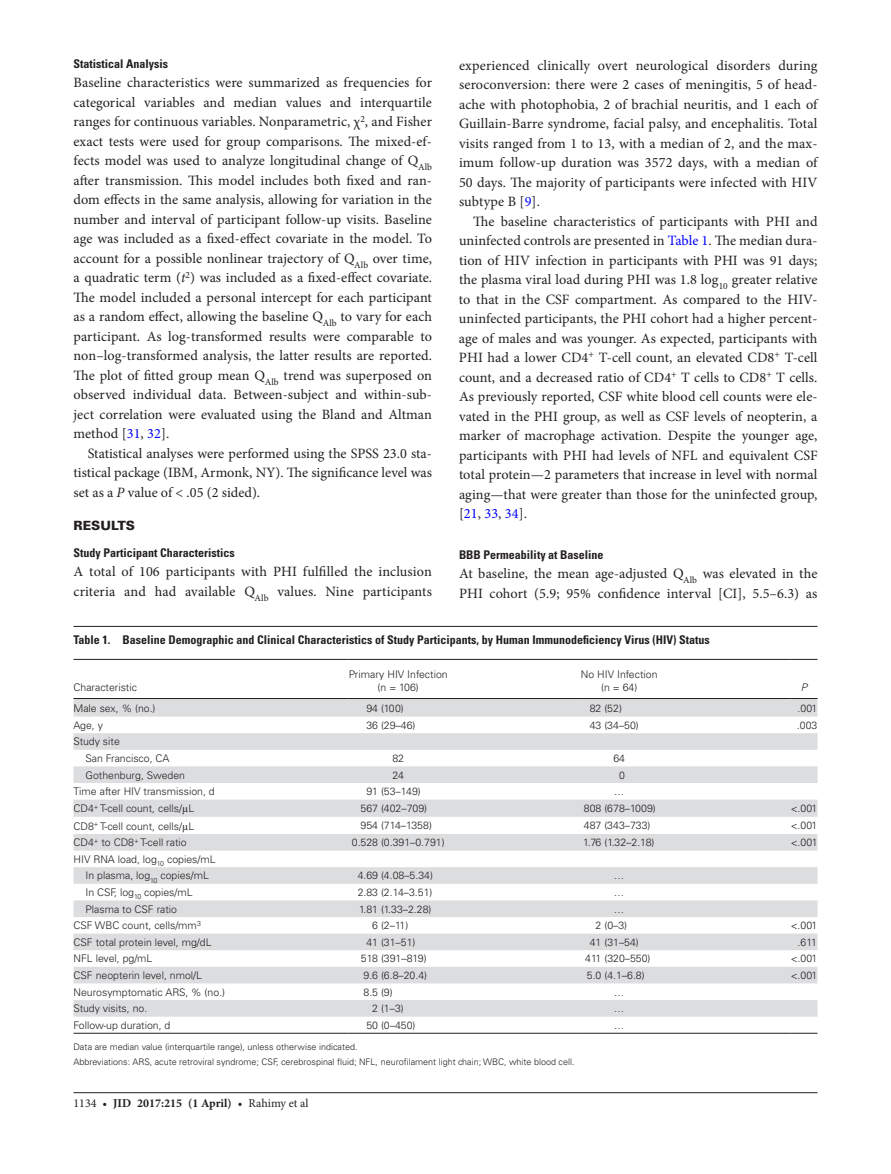
<style>
.page{position:relative;width:891px;height:1174px;background:#fff}
.page>*{position:absolute;margin:0;border:0;box-sizing:border-box;transform-origin:0 0}
.t1{font:14.25px/19.5px "Minion Pro";letter-spacing:.005em;color:#231f20;text-align:justify}
.t2{font:900 12.75px "Univers LT Std";color:#231f20}
.t3{font:700 condensed 12px "Univers LT Std";color:#231f20}
.t4{font:700 12px "Minion Pro";color:#231f20}
.t5{font:300 10.5px/13.5px "Univers LT Std";color:#231f20;text-align:center}
.t6{font:italic 300 10.5px "Univers LT Std";color:#231f20}
.t7{font:300 9px/15px "Univers LT Std";color:#231f20}
.s1{font-style:italic}
.s2{color:#00f}
.s3{font-family:"Gandhari Unicode";font-weight:400}
.s4{font-weight:400}
</style>
<div class="page">
<hr style="left:73px;top:1092px;width:744px;height:1px;background:#231f20">
<hr style="left:73px;top:626px;width:744px;height:1px;background:#231f20">
<svg style="left:73px;top:699px;width:745px;height:318px;fill:#e1e2e4"></svg>
<hr style="left:73px;top:659px;width:276px;height:1px;background:#231f20">
<hr style="left:73px;top:698px;width:276px;height:1px;background:#231f20">
<hr style="left:349px;top:659px;width:232px;height:1px;background:#231f20">
<hr style="left:349px;top:698px;width:232px;height:1px;background:#231f20">
<hr style="left:581px;top:659px;width:210px;height:1px;background:#231f20">
<hr style="left:581px;top:698px;width:210px;height:1px;background:#231f20">
<svg style="left:791px;top:659px;width:27px;height:1px"></svg>
<svg style="left:791px;top:698px;width:27px;height:1px"></svg>
<hr style="left:74px;top:1033px;width:275px;height:1px;background:#231f20">
<hr style="left:349px;top:1033px;width:232px;height:1px;background:#231f20">
<hr style="left:581px;top:1033px;width:210px;height:1px;background:#231f20">
<svg style="left:791px;top:1033px;width:27px;height:1px"></svg>
<p class="t3" style="left:73px;top:56px;width:96px">Statistical Analysis</p>
<p class="t1" style="left:73px;top:73px;width:360px">Baseline characteristics were summarized as frequencies for categorical variables and median values and interquartile ranges for continuous variables. Nonparametric, χ<sup>2</sup>, and Fisher exact tests were used for group comparisons. The mixed-ef&shy;fects model was used to analyze longitudinal change of Q<sub>Alb </sub>after transmission. This model includes both fixed and ran&shy;dom effects in the same analysis, allowing for variation in the number and interval of participant follow-up visits. Baseline age was included as a fixed-effect covariate in the model. To account for a possible nonlinear trajectory of Q<sub>Alb</sub> over time, a quadratic term (<span class="s1">t</span><sup>2</sup>) was included as a fixed-effect covariate.<br>The model included a personal intercept for each participant as a random effect, allowing the baseline Q<sub>Alb</sub> to vary for each participant. As log-transformed results were comparable to non–log-transformed analysis, the latter results are reported.<br>The plot of fitted group mean Q<sub>Alb</sub> trend was superposed on observed individual data. Between-subject and within-sub&shy;ject correlation were evaluated using the Bland and Altman method [<span class="s2">31</span>, <span class="s2">32</span>].</p>
<p class="t1" style="left:73px;top:444px;width:360px;text-indent:14px">Statistical analyses were performed using the SPSS 23.0 sta&shy;tistical package (IBM, Armonk, NY). The significance level was set as a <span class="s1">P</span> value of &lt; .05 (2 sided).</p>
<p class="t2" style="left:73px;top:517px;width:63px">RESULTS</p>
<p class="t3" style="left:73px;top:545px;width:163px">Study Participant Characteristics</p>
<p class="t1" style="left:73px;top:562px;width:360px">A total of 106 participants with PHI fulfilled the inclusion criteria and had available Q<sub>Alb</sub> values. Nine participants</p>
<p class="t1" style="left:459px;top:55px;width:360px">experienced clinically overt neurological disorders during seroconversion: there were 2 cases of meningitis, 5 of head&shy;ache with photophobia, 2 of brachial neuritis, and 1 each of Guillain-Barre syndrome, facial palsy, and encephalitis. Total visits ranged from 1 to 13, with a median of 2, and the max&shy;imum follow-up duration was 3572 days, with a median of 50 days. The majority of participants were infected with HIV subtype B [<span class="s2">9</span>].</p>
<p class="t1" style="left:459px;top:211px;width:360px;text-indent:14px">The baseline characteristics of participants with PHI and uninfected controls are presented in <span class="s2">Table 1</span>. The median dura&shy;tion of HIV infection in participants with PHI was 91 days; the plasma viral load during PHI was 1.8 log<sub>10</sub> greater relative to that in the CSF compartment. As compared to the HIV&shy;uninfected participants, the PHI cohort had a higher percent&shy;age of males and was younger. As expected, participants with PHI had a lower CD4<sup>+</sup> T-cell count, an elevated CD8<sup>+</sup> T-cell count, and a decreased ratio of CD4<sup>+</sup> T cells to CD8<sup>+</sup> T cells.<br>As previously reported, CSF white blood cell counts were ele&shy;vated in the PHI group, as well as CSF levels of neopterin, a marker of macrophage activation. Despite the younger age, participants with PHI had levels of NFL and equivalent CSF total protein—2 parameters that increase in level with normal aging—that were greater than those for the uninfected group, [<span class="s2">21</span>, <span class="s2">33</span>, <span class="s2">34</span>].</p>
<p class="t3" style="left:459px;top:547px;width:146px">BBB Permeability at Baseline</p>
<p class="t1" style="left:459px;top:564px;width:360px">At baseline, the mean age-adjusted Q<sub>Alb</sub> was elevated in the<br>PHI cohort (5.9; 95% confidence interval [CI], 5.5–6.3) as</p>
<p class="t3" style="left:73px;top:632px;width:638px">Table 1. Baseline Demographic and Clinical Characteristics of Study Participants, by Human Immunodeficiency Virus (HIV) Status</p>
<p class="t5" style="left:73px;top:681px;width:65px">Characteristic</p>
<p class="t5" style="left:349px;top:667px;width:100px">Primary HIV Infection (n = 106)</p>
<p class="t5" style="left:581px;top:667px;width:78px">No HIV Infection (n = 64)</p>
<p class="t6" style="left:801px;top:681px;width:8px">P</p>
<p class="t5" style="left:73px;top:702px;width:84px">Male sex, % (no.)</p>
<p class="t5" style="left:366px;top:702px;width:39px">94 (100)</p>
<p class="t5" style="left:590px;top:702px;width:34px">82 (52)</p>
<p class="t5" style="left:798px;top:702px;width:21px">.001</p>
<p class="t5" style="left:73px;top:718px;width:31px">Age, y</p>
<p class="t5" style="left:366px;top:718px;width:51px">36 (29–46)</p>
<p class="t5" style="left:590px;top:718px;width:51px">43 (34–50)</p>
<p class="t5" style="left:797px;top:718px;width:22px">.003</p>
<p class="t5" style="left:86px;top:733px;width:86px;line-height:16.6px;text-align:left;text-indent:-12px">Study site<br>San Francisco, CA</p>
<p class="t5" style="left:392px;top:751px;width:13px">82</p>
<p class="t5" style="left:613px;top:751px;width:13px">64</p>
<p class="t5" style="left:85px;top:768px;width:101px">Gothenburg, Sweden</p>
<p class="t5" style="left:392px;top:768px;width:13px">24</p>
<p class="t5" style="left:619px;top:768px;width:7px">0</p>
<p class="t5" style="left:73px;top:785px;width:143px">Time after HIV transmission, d</p>
<p class="t5" style="left:366px;top:785px;width:56px">91 (53–149)</p>
<p class="t5" style="left:614px;top:785px;width:12px">…</p>
<p class="t5" style="left:73px;top:802px;width:122px">CD4<sup>+</sup> T-cell count, cells/<span class="s3">μ</span>L</p>
<p class="t5" style="left:361px;top:801px;width:68px">567 (402–709)</p>
<p class="t5" style="left:584px;top:801px;width:73px">808 (678–1009)</p>
<p class="t5" style="left:791px;top:801px;width:28px">&lt;.001</p>
<p class="t5" style="left:73px;top:819px;width:122px">CD8<sup>+</sup> T-cell count, cells/<span class="s3">μ</span>L</p>
<p class="t5" style="left:361px;top:818px;width:73px">954 (714–1358)</p>
<p class="t5" style="left:584px;top:818px;width:68px">487 (343–733)</p>
<p class="t5" style="left:791px;top:818px;width:28px">&lt;.001</p>
<p class="t5" style="left:73px;top:836px;width:115px">CD4<sup>+</sup> to CD8<sup>+</sup> T-cell ratio</p>
<p class="t5" style="left:352px;top:836px;width:94px">0.528 (0.391–0.791)</p>
<p class="t5" style="left:583px;top:836px;width:73px">1.76 (1.32–2.18)</p>
<p class="t5" style="left:791px;top:836px;width:28px">&lt;.001</p>
<p class="t5" style="left:74px;top:851px;width:144px;line-height:16.6px">HIV RNA load, log<sub>10</sub> copies/mL<br>In plasma, log<sub>10</sub> copies/mL</p>
<p class="t5" style="left:358px;top:869px;width:77px">4.69 (4.08–5.34)</p>
<p class="t5" style="left:614px;top:869px;width:12px">…</p>
<p class="t5" style="left:85px;top:885px;width:109px">In CSF, log<sub>10</sub> copies/mL</p>
<p class="t5" style="left:358px;top:885px;width:76px">2.83 (2.14–3.51)</p>
<p class="t5" style="left:614px;top:885px;width:12px">…</p>
<p class="t5" style="left:85px;top:902px;width:93px">Plasma to CSF ratio</p>
<p class="t5" style="left:359px;top:902px;width:74px">1.81 (1.33–2.28)</p>
<p class="t5" style="left:614px;top:902px;width:12px">…</p>
<p class="t5" style="left:73px;top:919px;width:129px">CSF WBC count, cells/mm<sup>3</sup></p>
<p class="t5" style="left:372px;top:919px;width:38px">6 (2–11)</p>
<p class="t5" style="left:596px;top:919px;width:33px">2 (0–3)</p>
<p class="t5" style="left:791px;top:919px;width:28px">&lt;.001</p>
<p class="t5" style="left:74px;top:935px;width:140px">CSF total protein level, mg/dL</p>
<p class="t5" style="left:366px;top:935px;width:51px">41 (31–51)</p>
<p class="t5" style="left:590px;top:935px;width:51px">41 (31–54)</p>
<p class="t5" style="left:798px;top:935px;width:21px">.611</p>
<p class="t5" style="left:74px;top:952px;width:80px">NFL level, pg/mL</p>
<p class="t5" style="left:361px;top:952px;width:67px">518 (391–819)</p>
<p class="t5" style="left:585px;top:952px;width:67px">411 (320–550)</p>
<p class="t5" style="left:791px;top:952px;width:28px">&lt;.001</p>
<p class="t5" style="left:74px;top:968px;width:130px">CSF neopterin level, nmol/L</p>
<p class="t5" style="left:364px;top:968px;width:65px">9.6 (6.8–20.4)</p>
<p class="t5" style="left:587px;top:968px;width:59px">5.0 (4.1–6.8)</p>
<p class="t5" style="left:791px;top:968px;width:28px">&lt;.001</p>
<p class="t5" style="left:74px;top:985px;width:153px">Neurosymptomatic ARS, % (no.)</p>
<p class="t5" style="left:364px;top:985px;width:31px">8.5 (9)</p>
<p class="t5" style="left:614px;top:985px;width:12px">…</p>
<p class="t5" style="left:74px;top:1002px;width:75px">Study visits, no.</p>
<p class="t5" style="left:372px;top:1002px;width:33px">2 (1–3)</p>
<p class="t5" style="left:614px;top:1002px;width:12px">…</p>
<p class="t5" style="left:74px;top:1018px;width:98px">Follow-up duration, d</p>
<p class="t5" style="left:366px;top:1018px;width:51px">50 (0–450)</p>
<p class="t5" style="left:614px;top:1018px;width:12px">…</p>
<p class="t7" style="left:73px;top:1039px;width:503px">Data are median value (interquartile range), unless otherwise indicated.<br>Abbreviations: ARS, acute retroviral syndrome; CSF, cerebrospinal fluid; NFL, neurofilament light chain; WBC, white blood cell.</p>
<p class="t4" style="left:73px;top:1094px;width:237px"><span class="s4">1134 •</span> JID 2017:215 (1 April) <span class="s4">• Rahimy et al</span></p>
</div>
